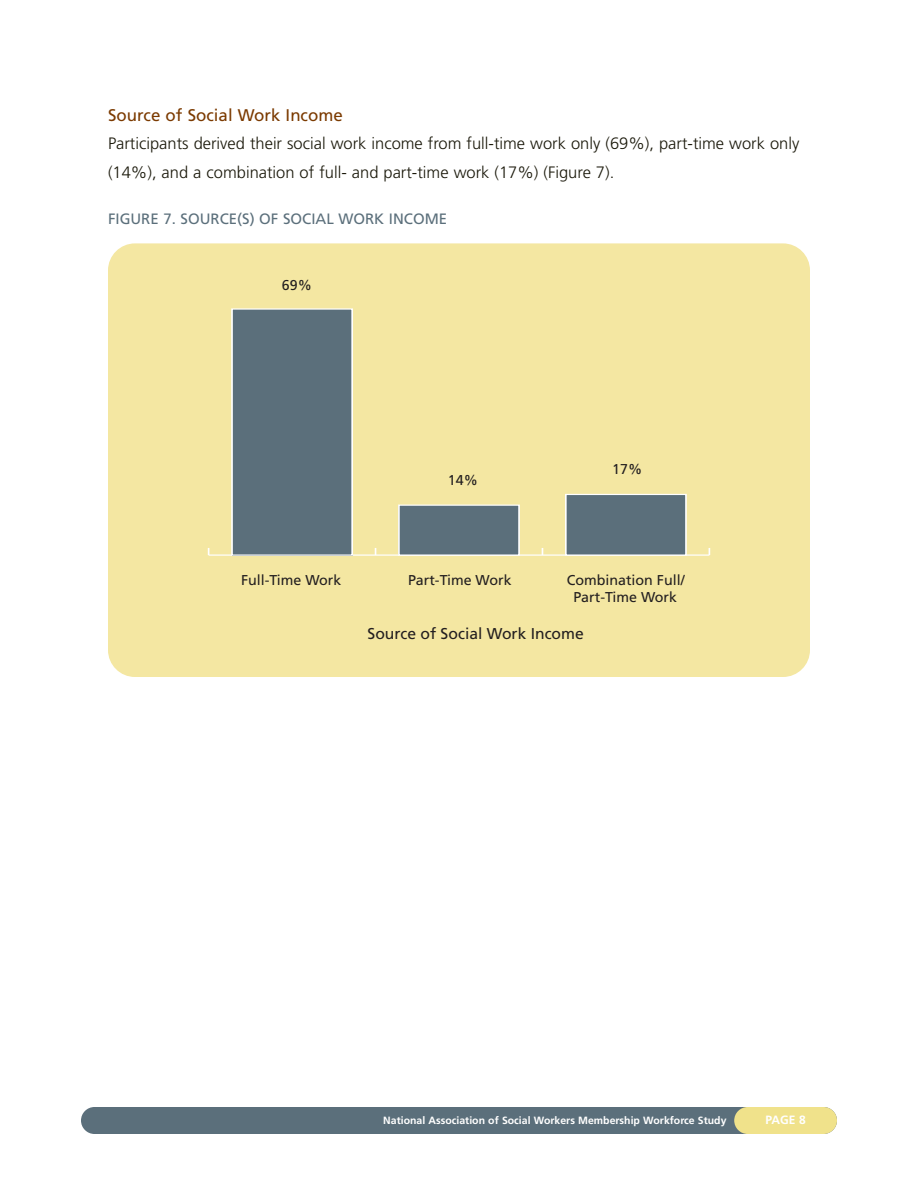
<style>
.page{position:relative;width:918px;height:1188px;background:#fff}
.page>*{position:absolute;margin:0;border:0;box-sizing:border-box;transform-origin:0 0}
.t1{font:16.8px "Frutiger";color:#7b3a00}
.t2{font:300 16.5px/28.5px "Frutiger";color:#1a180a}
.t3{font:15.6px "Frutiger";color:#231f20}
.t4{font:15px "Frutiger";color:#5b6f7b}
.t5{font:14.25px/17.1px "Frutiger";color:#231f20;text-align:center}
.t6{font:700 12px "Frutiger";color:#fff}
.t7{font:700 10.5px "Frutiger";color:#fff}
</style>
<div class="page">
<div style="left:81px;top:1107px;width:756px;height:27px;background:#5b6f7b;border-radius:14px"></div>
<div style="left:734px;top:1107px;width:103px;height:27px;background:#f0e28b;border-radius:14px"></div>
<div style="left:108px;top:243px;width:702px;height:434px;background:#f4e7a2;border-radius:27px"></div>
<hr style="left:209px;top:554px;width:500px;height:2px;background:#fff">
<div style="left:232px;top:309px;width:120px;height:246px;background:#5b6f7b"></div>
<div style="left:231px;top:308px;width:122px;height:248px;border:1px solid #fff"></div>
<div style="left:399px;top:505px;width:120px;height:50px;background:#5b6f7b"></div>
<div style="left:398px;top:504px;width:122px;height:52px;border:1px solid #fff"></div>
<div style="left:566px;top:494px;width:120px;height:61px;background:#5b6f7b"></div>
<div style="left:565px;top:494px;width:122px;height:62px;border:1px solid #fff"></div>
<p class="t1" style="left:108px;top:108px;width:236px">Source of Social Work Income</p>
<p class="t2" style="left:108px;top:130px;width:693px">Participants derived their social work income from full-time work only (69%), part-time work only (14%), and a combination of full- and part-time work (17%) (Figure 7).</p>
<p class="t4" style="left:108px;top:213px;width:341px">FIGURE 7. SOURCE(S) OF SOCIAL WORK INCOME</p>
<p class="t5" style="left:282px;top:278px;width:32px">69%</p>
<p class="t5" style="left:448px;top:472px;width:32px">14%</p>
<p class="t5" style="left:612px;top:462px;width:32px">17%</p>
<p class="t5" style="left:241px;top:572px;width:102px">Fu l-Time Work</p>
<p class="t5" style="left:408px;top:572px;width:105px">Part-Time Work</p>
<p class="t5" style="left:567px;top:572px;width:120px">Combination Fu l/<br>Part-Time Work</p>
<p class="t3" style="left:368px;top:627px;width:218px">Source of Social Work Income</p>
<p class="t7" style="left:383px;top:1116px;width:345px">National Association of Social Workers Membership Workforce Study</p>
<p class="t6" style="left:766px;top:1115px;width:42px">PAGE 8</p>
</div>
